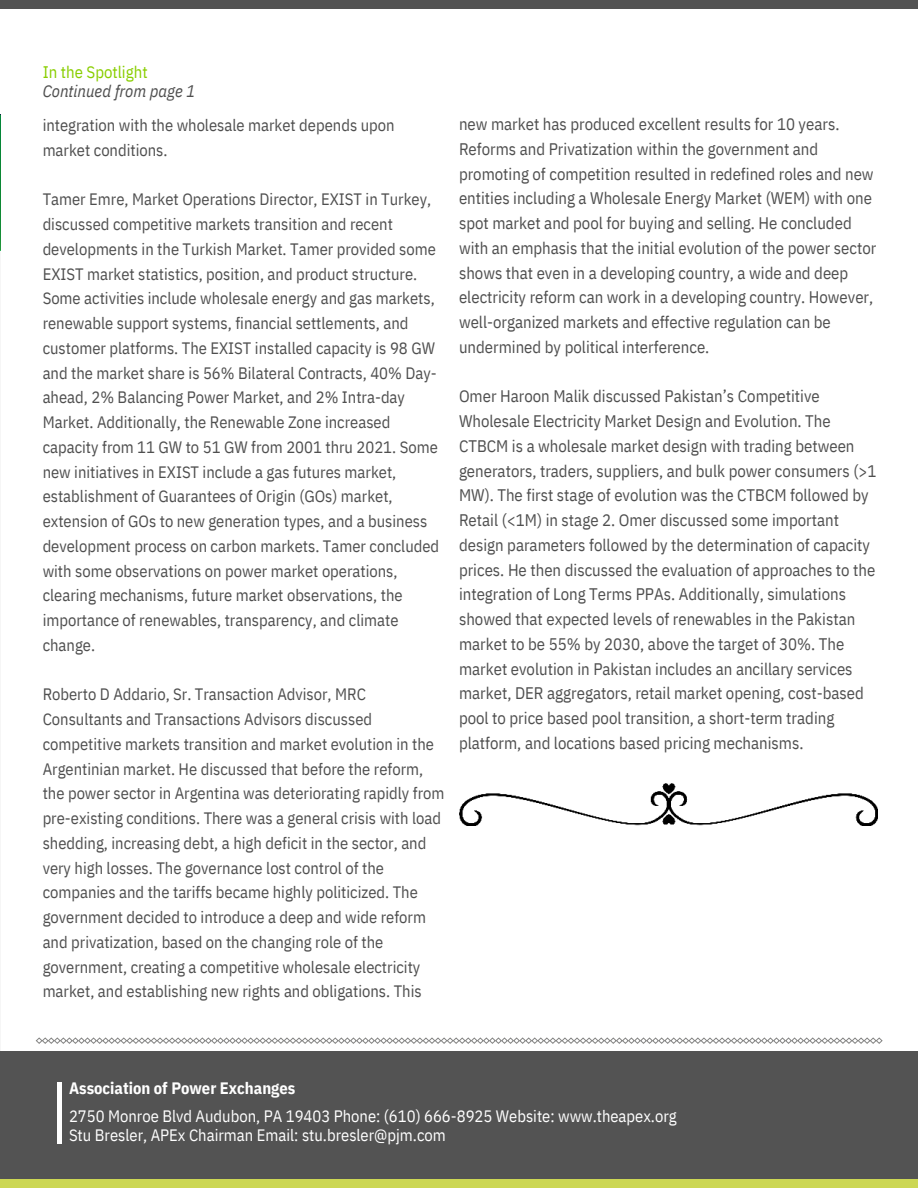
<style>
.page{position:relative;width:918px;height:1188px;background:#fff}
.page>*{position:absolute;margin:0;border:0;box-sizing:border-box;transform-origin:0 0}
.t1{font:16.65px/24.8px "IBM Plex Sans Cond";color:#4f4f4f}
.t2{font:italic 16.65px "IBM Plex Sans Cond";color:#4f4f4f}
.t3{font:16.65px "IBM Plex Sans Cond";color:#89ce01}
.t4{font:16.5px/24.8px "IBM Plex Sans Cond";color:#4f4f4f}
.t5{font:16.5px/19.2px "IBM Plex Sans Cond";color:#fff}
.t6{font:700 16.5px "IBM Plex Sans Cond";color:#fff}
</style>
<div class="page">
<hr style="left:0;top:249px;width:1px;height:928px;background:#f6f6f6">
<hr style="left:0;top:115px;width:1px;height:135px;background:#009e36">
<div style="left:0;top:0;width:918px;height:9px;background:#535353"></div>
<svg style="left:36px;top:1037px;width:847px;height:7px"></svg>
<img style="left:459px;top:784px;width:419px;height:41px">
<div style="left:0;top:1179px;width:918px;height:9px;background:#ccd754"></div>
<div style="left:1px;top:1051px;width:917px;height:128px;background:#535353"></div>
<hr style="left:57px;top:1082px;width:4px;height:62px;background:#fff">
<p class="t3" style="left:43px;top:60px;width:106px">In the Spotlight</p>
<p class="t2" style="left:43px;top:79px;width:154px">Continued from page 1</p>
<p class="t4" style="left:43px;top:112px;width:353px">integration with the wholesale market depends upon market conditions.</p>
<p class="t4" style="left:43px;top:186px;width:398px">Tamer Emre, Market Operations Director, EXIST in Turkey, discussed competitive markets transition and recent developments in the Turkish Market. Tamer provided some EXIST market statistics, position, and product structure.<br>Some activities include wholesale energy and gas markets, renewable support systems, financial settlements, and customer platforms. The EXIST installed capacity is 98 GW and the market share is 56% Bilateral Contracts, 40% Day&shy;ahead, 2% Balancing Power Market, and 2% Intra-day Market. Additionally, the Renewable Zone increased capacity from 11 GW to 51 GW from 2001 thru 2021. Some new initiatives in EXIST include a gas futures market, establishment of Guarantees of Origin (GOs) market, extension of GOs to new generation types, and a business development process on carbon markets. Tamer concluded with some observations on power market operations, clearing mechanisms, future market observations, the importance of renewables, transparency, and climate change.</p>
<p class="t4" style="left:43px;top:681px;width:403px">Roberto D Addario, Sr. Transaction Advisor, MRC Consultants and Transactions Advisors discussed competitive markets transition and market evolution in the Argentinian market. He discussed that before the reform, the power sector in Argentina was deteriorating rapidly from pre-existing conditions. There was a general crisis with load shedding, increasing debt, a high deficit in the sector, and very high losses. The governance lost control of the companies and the tariffs became highly politicized. The government decided to introduce a deep and wide reform and privatization, based on the changing role of the government, creating a competitive wholesale electricity market, and establishing new rights and obligations. This</p>
<p class="t1" style="left:459px;top:110px;width:419px">new market has produced excellent results for 10 years.<br>Reforms and Privatization within the government and promoting of competition resulted in redefined roles and new entities including a Wholesale Energy Market (WEM) with one spot market and pool for buying and selling. He concluded with an emphasis that the initial evolution of the power sector shows that even in a developing country, a wide and deep electricity reform can work in a developing country. However, well-organized markets and effective regulation can be undermined by political interference.</p>
<p class="t1" style="left:459px;top:383px;width:419px">Omer Haroon Malik discussed Pakistan’s Competitive Wholesale Electricity Market Design and Evolution. The CTBCM is a wholesale market design with trading between generators, traders, suppliers, and bulk power consumers (&gt;1<br>MW). The first stage of evolution was the CTBCM followed by Retail (&lt;1M) in stage 2. Omer discussed some important design parameters followed by the determination of capacity prices. He then discussed the evaluation of approaches to the integration of Long Terms PPAs. Additionally, simulations showed that expected levels of renewables in the Pakistan market to be 55% by 2030, above the target of 30%. The market evolution in Pakistan includes an ancillary services market, DER aggregators, retail market opening, cost-based pool to price based pool transition, a short-term trading platform, and locations based pricing mechanisms.</p>
<p class="t6" style="left:69px;top:1075px;width:228px">Association of Power Exchanges</p>
<p class="t5" style="left:69px;top:1105px;width:609px">2750 Monroe Blvd Audubon, PA 19403 Phone: (610) 666-8925 Website: www.theapex.org<br>Stu Bresler, APEx Chairman Email: stu.bresler@pjm.com</p>
</div>
